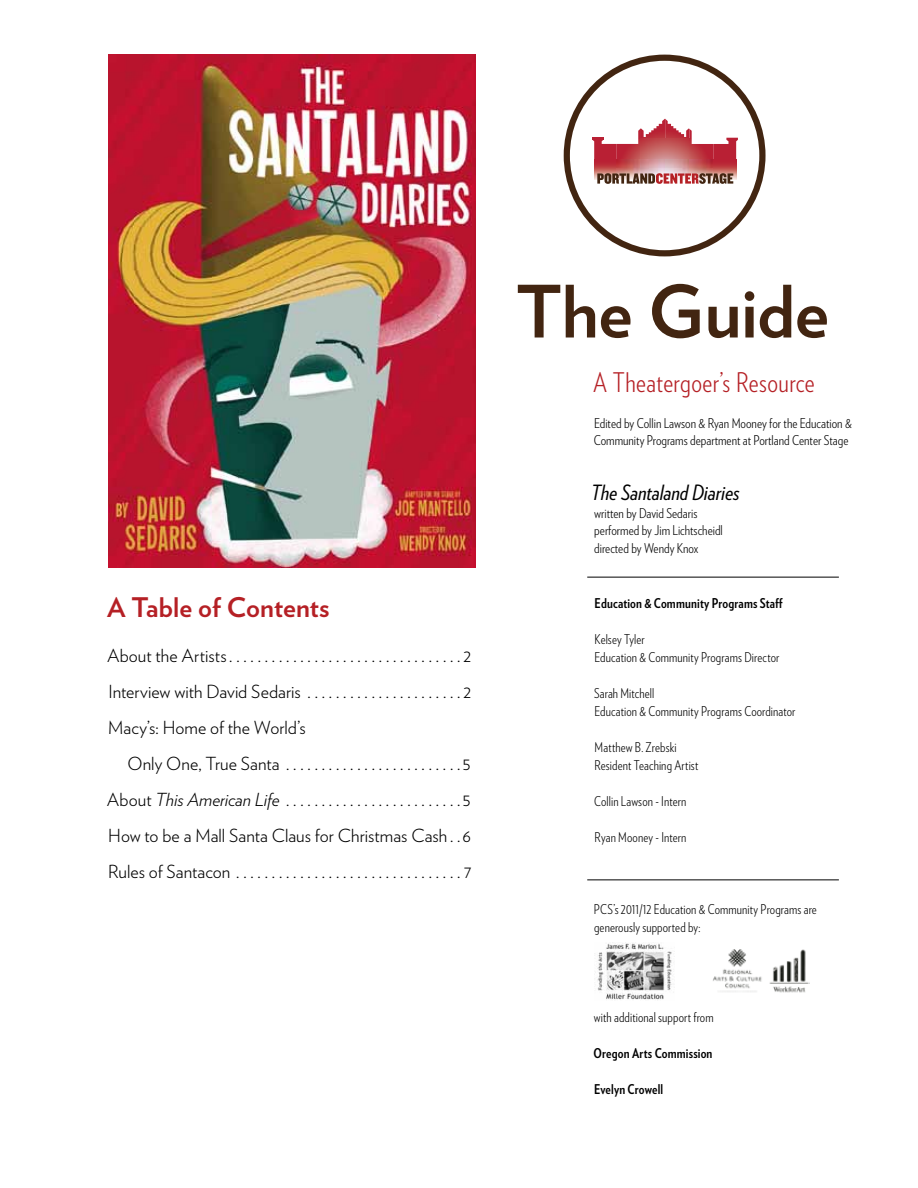
<style>
.page{position:relative;width:918px;height:1188px;background:#fff}
.page>*{position:absolute;margin:0;border:0;box-sizing:border-box;transform-origin:0 0}
.t1{font:700 72px "Verlag";letter-spacing:-.005em;color:#422511}
.t2{font:300 27px "Verlag Condensed";letter-spacing:.015em;color:#b52025}
.t3{font:700 27px "Verlag";color:#b52025}
.t4{font:italic 21px "Verlag Condensed";color:#000}
.t5{font:300 18px/36px "Verlag";color:#000;text-align:justify}
.t6{font:300 13.5px/18px "Verlag Condensed";letter-spacing:.005em;color:#000}
.t7{font:700 13.5px "Verlag Condensed";letter-spacing:.01em;color:#000}
.s1{font-style:italic}
</style>
<div class="page">
<img style="left:108px;top:55px;width:367px;height:512px">
<hr style="left:587px;top:577px;width:252px;height:1px;background:#000">
<hr style="left:587px;top:879px;width:252px;height:1px;background:#000">
<div style="left:564px;top:55px;width:202px;height:201px;background:#422511;border-radius:50%"></div>
<div style="left:570px;top:61px;width:189px;height:189px;background:#fff;border-radius:50%"></div>
<svg style="left:592px;top:138px;width:12px;height:1px"></svg>
<svg style="left:638px;top:128px;width:3px;height:11px"></svg>
<img style="left:641px;top:119px;width:48px;height:20px">
<svg style="left:689px;top:129px;width:3px;height:10px"></svg>
<svg style="left:726px;top:138px;width:12px;height:1px"></svg>
<img style="left:592px;top:139px;width:146px;height:20px">
<img style="left:594px;top:159px;width:142px;height:21px">
<svg style="left:597px;top:173px;width:136px;height:11px"></svg>
<img style="left:713px;top:949px;width:97px;height:44px">
<img style="left:597px;top:943px;width:75px;height:57px">
<h2 class="t3" style="left:107px;top:586px;width:224px">A Table of Contents</h2>
<h3 class="t5" style="left:107px;top:636px;width:366px">About the Artists . . . . . . . . . . . . . . . . . . . . . . . . . . . . . . . . 2<br>Interview with David Sedaris . . . . . . . . . . . . . . . . . . . . . 2<br>Macy’s: Home of the World’s</h3>
<h3 class="t5" style="left:107px;top:744px;width:366px;text-indent:21px">Only One, True Santa . . . . . . . . . . . . . . . . . . . . . . . . 5<br>About <span class="s1">This American Life</span> . . . . . . . . . . . . . . . . . . . . . . . . 5<br>How to be a Mall Santa Claus for Christmas Cash . 6<br>Rules of Santacon . . . . . . . . . . . . . . . . . . . . . . . . . . . . . . . 7</h3>
<h1 class="t1" style="left:516px;top:255px;width:314px">The Guide</h1>
<h2 class="t2" style="left:593px;top:363px;width:223px">A Theatergoer’s Resource</h2>
<p class="t6" style="left:594px;top:413px;width:260px">Edited by Collin Lawson &amp; Ryan Mooney for the Education &amp;<br>Community Programs department at Portland Center Stage</p>
<h3 class="t4" style="left:591px;top:477px;width:150px">The Santaland Diaries</h3>
<p class="t6" style="left:594px;top:503px;width:130px">written by David Sedaris performed by Jim Lichtscheidl directed by Wendy Knox</p>
<p class="t7" style="left:595px;top:593px;width:190px">Education &amp; Community Programs Staff</p>
<p class="t6" style="left:595px;top:629px;width:186px">Kelsey Tyler<br>Education &amp; Community Programs Director</p>
<p class="t6" style="left:594px;top:683px;width:203px">Sarah Mitchell<br>Education &amp; Community Programs Coordinator</p>
<p class="t6" style="left:595px;top:737px;width:105px">Matthew B. Zrebski<br>Resident Teaching Artist</p>
<p class="t6" style="left:594px;top:791px;width:94px">Collin Lawson - Intern</p>
<p class="t6" style="left:595px;top:827px;width:93px">Ryan Mooney - Intern</p>
<p class="t6" style="left:594px;top:899px;width:224px">PCS’s 2011/12 Education &amp; Community Programs are generously supported by:</p>
<p class="t6" style="left:594px;top:1007px;width:121px">with additional support from</p>
<p class="t7" style="left:594px;top:1043px;width:120px">Oregon Arts Commission</p>
<p class="t7" style="left:594px;top:1079px;width:71px">Evelyn Crowell</p>
</div>
